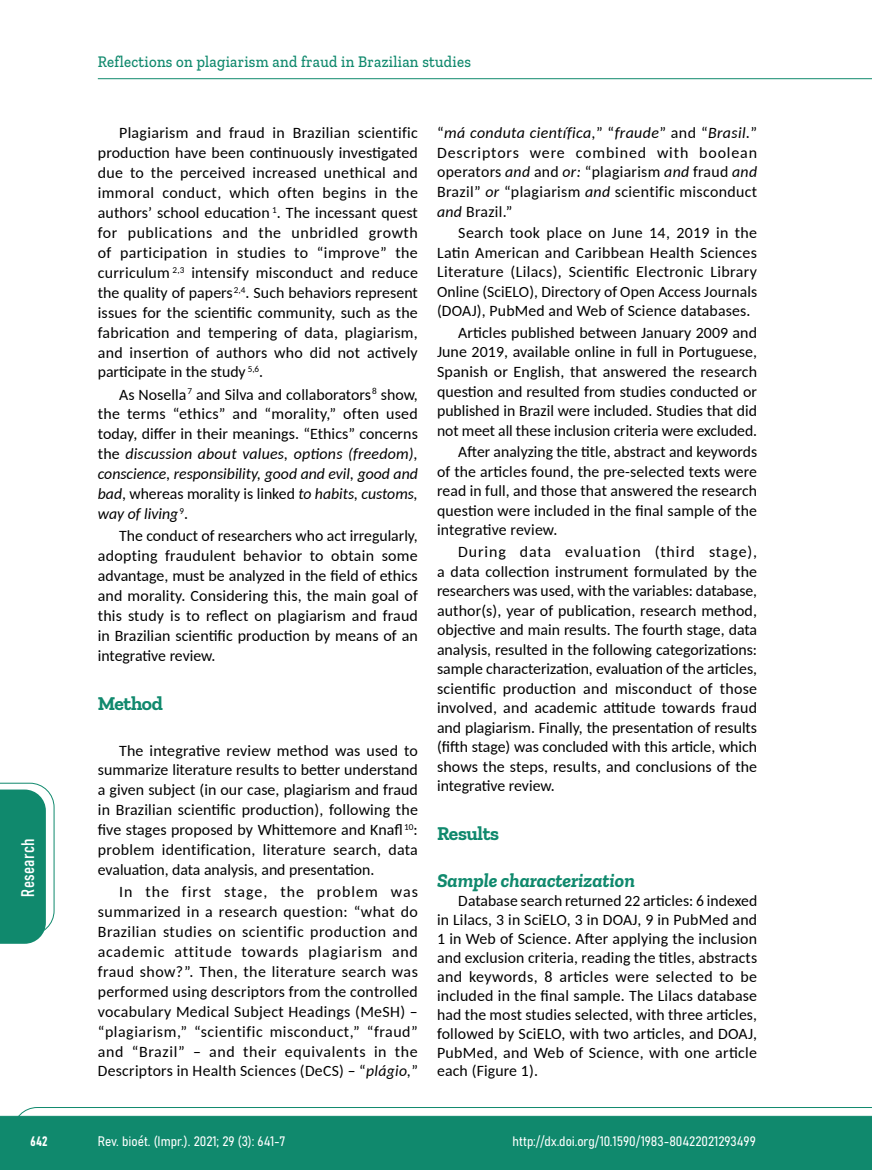
<style>
.page{position:relative;width:872px;height:1170px;background:#fff}
.page>*{position:absolute;margin:0;border:0;box-sizing:border-box;transform-origin:0 0}
.t1{font:italic 700 19.5px "Zilla Slab";color:#10896d}
.t2{font:700 19.5px "Zilla Slab";letter-spacing:-.02em;color:#10896d}
.t3{font:18px "Bahnschrift";letter-spacing:.02em;color:#fff}
.t4{font:500 16.5px "Zilla Slab";letter-spacing:.02em;color:#10896d;scale:.9 1}
.t5{font:15.75px/20px "Carlito";letter-spacing:.005em;color:#000;text-align:justify}
.t6{font:13.5px "Bahnschrift";color:#fff}
.s1{font-style:italic}
</style>
<div class="page">
<svg style="left:12px;top:1107px;width:860px;height:62px;background:#2e987f"></svg>
<hr style="left:98px;top:78px;width:774px;height:1px;background:#10896d">
<svg style="left:0;top:782px;width:55px;height:161px"></svg>
<p class="t3" style="left:14px;top:896px;width:59px;rotate:-90deg">Research</p>
<p class="t4" style="left:98px;top:53px;width:416px">Reflections on plagiarism and fraud in Brazilian studies</p>
<p class="t5" style="left:98px;top:122px;width:322px;text-indent:21px">Plagiarism and fraud in Brazilian scientific production have been continuously investigated due to the perceived increased unethical and immoral conduct, which often begins in the authors’ school education <sup>1</sup>. The incessant quest for publications and the unbridled growth of participation in studies to “improve” the curriculum <sup>2,3</sup> intensify misconduct and reduce the quality of papers <sup>2,4</sup>. Such behaviors represent issues for the scientific community, such as the fabrication and tempering of data, plagiarism, and insertion of authors who did not actively participate in the study <sup>5,6</sup>.</p>
<p class="t5" style="left:98px;top:383px;width:321px;text-indent:21px">As Nosella <sup>7</sup> and Silva and collaborators <sup>8</sup> show, the terms “ethics” and “morality,” often used today, differ in their meanings. “Ethics” concerns the <span class="s1">discussion about values, options (freedom), conscience, responsibility, good and evil, good and bad</span>, whereas morality is linked <span class="s1">to habits, customs, way of living</span> <sup>9</sup>.</p>
<p class="t5" style="left:98px;top:525px;width:321px;text-indent:21px">The conduct of researchers who act irregularly, adopting fraudulent behavior to obtain some advantage, must be analyzed in the field of ethics and morality. Considering this, the main goal of this study is to reflect on plagiarism and fraud in Brazilian scientific production by means of an integrative review.</p>
<p class="t2" style="left:98px;top:692px;width:67px">Method</p>
<p class="t5" style="left:98px;top:739px;width:322px;text-indent:21px">The integrative review method was used to summarize literature results to better understand a given subject (in our case, plagiarism and fraud in Brazilian scientific production), following the five stages proposed by Whittemore and Knafl <sup>10</sup>: problem identification, literature search, data evaluation, data analysis, and presentation.</p>
<p class="t5" style="left:98px;top:881px;width:321px;text-indent:21px">In the first stage, the problem was summarized in a research question: “what do Brazilian studies on scientific production and academic attitude towards plagiarism and fraud show?”. Then, the literature search was performed using descriptors from the controlled vocabulary Medical Subject Headings (MeSH) – “plagiarism,” “scientific misconduct,” “fraud” and “Brazil” – and their equivalents in the Descriptors in Health Sciences (DeCS) – “<span class="s1">plágio,</span>”</p>
<p class="t5" style="left:437px;top:123px;width:321px;line-height:19.5px">“<span class="s1">má conduta científica,</span>” “<span class="s1">fraude</span>” and “<span class="s1">Brasil.</span>” Descriptors were combined with boolean operators <span class="s1">and</span> and <span class="s1">or:</span> “plagiarism <span class="s1">and</span> fraud <span class="s1">and </span>Brazil” <span class="s1">or</span> “plagiarism <span class="s1">and</span> scientific misconduct <span class="s1">and</span> Brazil.”</p>
<p class="t5" style="left:437px;top:222px;width:321px;line-height:19.5px;text-indent:21px">Search took place on June 14, 2019 in the Latin American and Caribbean Health Sciences Literature (Lilacs), Scientific Electronic Library Online (SciELO), Directory of Open Access Journals (DOAJ), PubMed and Web of Science databases.</p>
<p class="t5" style="left:437px;top:322px;width:321px;line-height:19.5px;text-indent:21px">Articles published between January 2009 and June 2019, available online in full in Portuguese, Spanish or English, that answered the research question and resulted from studies conducted or published in Brazil were included. Studies that did not meet all these inclusion criteria were excluded.</p>
<p class="t5" style="left:437px;top:441px;width:321px;line-height:19.5px;text-indent:21px">After analyzing the title, abstract and keywords of the articles found, the pre-selected texts were read in full, and those that answered the research question were included in the final sample of the integrative review.</p>
<p class="t5" style="left:437px;top:541px;width:322px;line-height:19.5px;text-indent:21px">During data evaluation (third stage), a data collection instrument formulated by the researchers was used, with the variables: database, author(s), year of publication, research method, objective and main results. The fourth stage, data analysis, resulted in the following categorizations: sample characterization, evaluation of the articles, scientific production and misconduct of those involved, and academic attitude towards fraud and plagiarism. Finally, the presentation of results (fifth stage) was concluded with this article, which shows the steps, results, and conclusions of the integrative review.</p>
<p class="t2" style="left:437px;top:822px;width:64px">Results</p>
<p class="t1" style="left:437px;top:869px;width:199px">Sample characterization</p>
<p class="t5" style="left:437px;top:890px;width:322px;line-height:18.9px;text-indent:21px">Database search returned 22 articles: 6 indexed in Lilacs, 3 in SciELO, 3 in DOAJ, 9 in PubMed and 1 in Web of Science. After applying the inclusion and exclusion criteria, reading the titles, abstracts and keywords, 8 articles were selected to be included in the final sample. The Lilacs database had the most studies selected, with three articles, followed by SciELO, with two articles, and DOAJ, PubMed, and Web of Science, with one article each (Figure 1).</p>
<p class="t6" style="left:30px;top:1130px;width:19px">642</p>
<p class="t6" style="left:98px;top:1131px;width:189px">Rev. bioét. (Impr.). 2021; 29 (3): 641-7</p>
<p class="t6" style="left:512px;top:1131px;width:245px">http://dx.doi.org/10.1590/1983-80422021293499</p>
</div>
